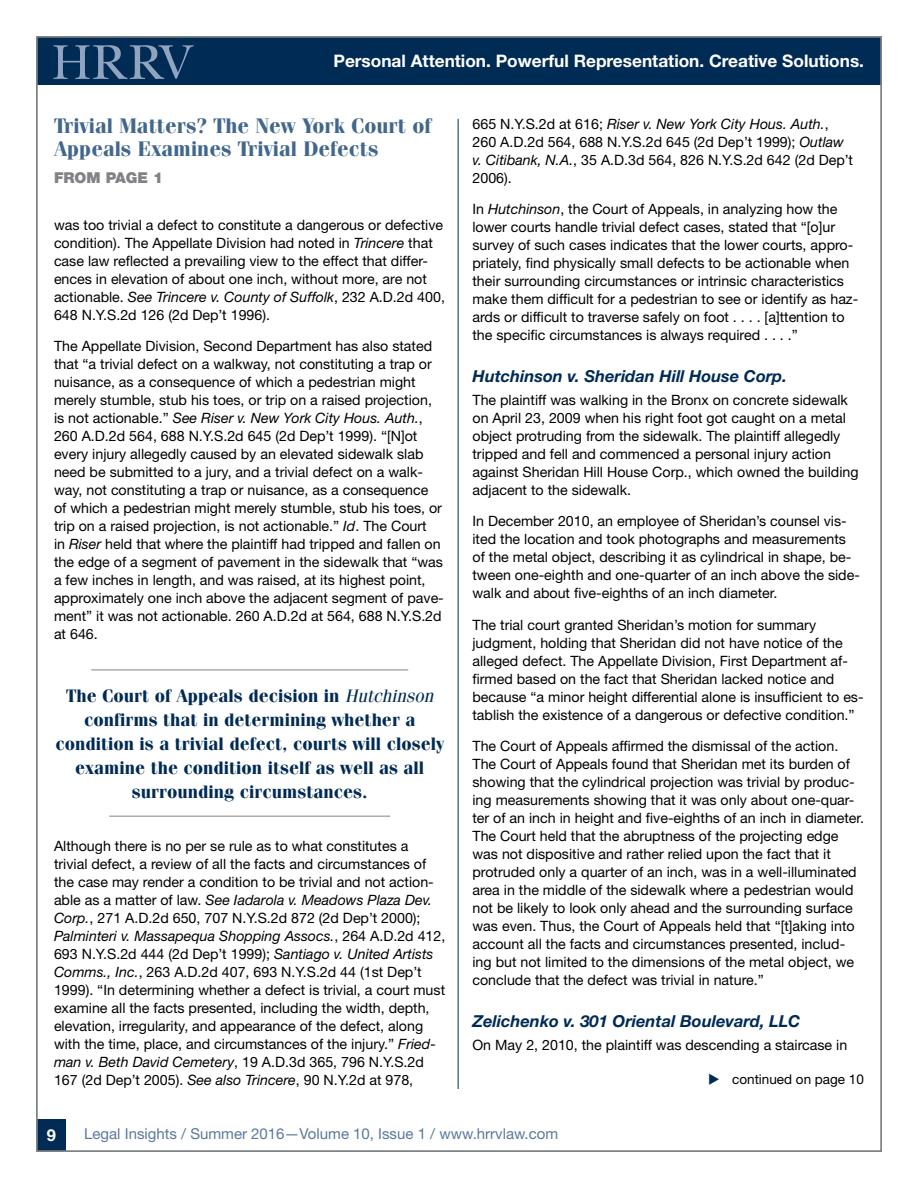
<style>
.page{position:relative;width:918px;height:1188px;background:#fff}
.page>*{position:absolute;margin:0;border:0;box-sizing:border-box;transform-origin:0 0}
.t1{font:700 21px/22.5px "Fenice";color:#41678d}
.t2{font:700 18px/24px "Fenice";color:#002b54;text-align:center}
.t3{font:700 17.25px "Helvetica Neue LT Std";color:#fff}
.t4{font:italic 700 16.5px "Helvetica Neue LT Std";color:#002b54}
.t5{font:700 16.5px "Helvetica Neue LT Std";color:#fff}
.t6{font:15px "Helvetica Neue LT Std";color:#59799d}
.t7{font:900 15px "Helvetica Neue LT Std";color:#808285}
.t8{font:14.25px/18px "Helvetica Neue LT Std";color:#000}
.t9{font:13.5px "Helvetica Neue LT Std";color:#000}
.s1{font-style:italic}
.s2{font-weight:400;font-style:italic}
</style>
<div class="page">
<div style="left:36px;top:36px;width:845px;height:49px;background:#002b54"></div>
<svg style="left:53px;top:45px;width:141px;height:34px"></svg>
<div style="left:37px;top:1119px;width:29px;height:32px;background:#002b54"></div>
<hr style="left:91px;top:670px;width:317px;height:1px;background:#808285">
<hr style="left:109px;top:816px;width:281px;height:1px;background:#808285">
<hr style="left:458px;top:119px;width:1px;height:970px;background:#002b54">
<p class="t3" style="left:334px;top:50px;width:532px">Personal Attention. Powerful Representation. Creative Solutions.</p>
<h1 class="t1" style="left:54px;top:114px;width:379px">Trivial Matters? The New York Court of<br>Appeals Examines Trivial Defects</h1>
<p class="t7" style="left:54px;top:168px;width:111px">FROM PAGE 1</p>
<p class="t8" style="left:54px;top:216px;width:392px">was too trivial a defect to constitute a dangerous or defective condition). The Appellate Division had noted in <span class="s1">Trincere</span> that case law reflected a prevailing view to the effect that differ&shy;ences in elevation of about one inch, without more, are not actionable. <span class="s1">See Trincere v. County of Suffolk</span>, 232 A.D.2d 400, 648 N.Y.S.2d 126 (2d Dep’t 1996).</p>
<p class="t8" style="left:54px;top:337px;width:391px">The Appellate Division, Second Department has also stated that “a trivial defect on a walkway, not constituting a trap or nuisance, as a consequence of which a pedestrian might merely stumble, stub his toes, or trip on a raised projection, is not actionable.” <span class="s1">See Riser v. New York City Hous. Auth.</span>, 260 A.D.2d 564, 688 N.Y.S.2d 645 (2d Dep’t 1999). “[N]ot every injury allegedly caused by an elevated sidewalk slab need be submitted to a jury, and a trivial defect on a walk&shy;way, not constituting a trap or nuisance, as a consequence of which a pedestrian might merely stumble, stub his toes, or trip on a raised projection, is not actionable.” <span class="s1">Id</span>. The Court<br>in <span class="s1">Riser</span> held that where the plaintiff had tripped and fallen on the edge of a segment of pavement in the sidewalk that “was a few inches in length, and was raised, at its highest point, approximately one inch above the adjacent segment of pave&shy;ment” it was not actionable. 260 A.D.2d at 564, 688 N.Y.S.2d at 646.</p>
<p class="t2" style="left:55px;top:683px;width:390px">The Court of Appeals decision in <span class="s2">Hutchinson </span>confirms that in determining whether a condition is a trivial defect, courts will closely examine the condition itself as well as all surrounding circumstances.</p>
<p class="t8" style="left:54px;top:836px;width:393px">Although there is no per se rule as to what constitutes a trivial defect, a review of all the facts and circumstances of the case may render a condition to be trivial and not action&shy;able as a matter of law. <span class="s1">See Iadarola v. Meadows Plaza Dev.<br>Corp.</span>, 271 A.D.2d 650, 707 N.Y.S.2d 872 (2d Dep’t 2000); <span class="s1">Palminteri v. Massapequa Shopping Assocs.</span>, 264 A.D.2d 412, 693 N.Y.S.2d 444 (2d Dep’t 1999); <span class="s1">Santiago v. United Artists Comms., Inc.</span>, 263 A.D.2d 407, 693 N.Y.S.2d 44 (1st Dep’t 1999). “In determining whether a defect is trivial, a court must examine all the facts presented, including the width, depth, elevation, irregularity, and appearance of the defect, along with the time, place, and circumstances of the injury.” <span class="s1">Fried&shy;man v. Beth David Cemetery</span>, 19 A.D.3d 365, 796 N.Y.S.2d 167 (2d Dep’t 2005). <span class="s1">See also Trincere</span>, 90 N.Y.2d at 978,</p>
<p class="t8" style="left:472px;top:115px;width:382px">665 N.Y.S.2d at 616; <span class="s1">Riser v. New York City Hous. Auth.</span>, 260 A.D.2d 564, 688 N.Y.S.2d 645 (2d Dep’t 1999); <span class="s1">Outlaw v. Citibank, N.A.</span>, 35 A.D.3d 564, 826 N.Y.S.2d 642 (2d Dep’t 2006).</p>
<p class="t8" style="left:472px;top:200px;width:387px">In <span class="s1">Hutchinson</span>, the Court of Appeals, in analyzing how the lower courts handle trivial defect cases, stated that “[o]ur survey of such cases indicates that the lower courts, appro&shy;priately, find physically small defects to be actionable when their surrounding circumstances or intrinsic characteristics make them difficult for a pedestrian to see or identify as haz&shy;ards or difficult to traverse safely on foot . . . . [a]ttention to the specific circumstances is always required . . . .”</p>
<p class="t4" style="left:472px;top:366px;width:316px">Hutchinson v. Sheridan Hill House Corp.</p>
<p class="t8" style="left:472px;top:391px;width:388px">The plaintiff was walking in the Bronx on concrete sidewalk on April 23, 2009 when his right foot got caught on a metal object protruding from the sidewalk. The plaintiff allegedly tripped and fell and commenced a personal injury action against Sheridan Hill House Corp., which owned the building adjacent to the sidewalk.</p>
<p class="t8" style="left:472px;top:512px;width:389px">In December 2010, an employee of Sheridan’s counsel vis&shy;ited the location and took photographs and measurements of the metal object, describing it as cylindrical in shape, be&shy;tween one-eighth and one-quarter of an inch above the side&shy;walk and about five-eighths of an inch diameter.</p>
<p class="t8" style="left:472px;top:616px;width:393px">The trial court granted Sheridan’s motion for summary judgment, holding that Sheridan did not have notice of the alleged defect. The Appellate Division, First Department af&shy;firmed based on the fact that Sheridan lacked notice and because “a minor height differential alone is insufficient to es&shy;tablish the existence of a dangerous or defective condition.”</p>
<p class="t8" style="left:472px;top:737px;width:393px">The Court of Appeals affirmed the dismissal of the action.<br>The Court of Appeals found that Sheridan met its burden of showing that the cylindrical projection was trivial by produc&shy;ing measurements showing that it was only about one-quar&shy;ter of an inch in height and five-eighths of an inch in diameter.<br>The Court held that the abruptness of the projecting edge was not dispositive and rather relied upon the fact that it protruded only a quarter of an inch, was in a well-illuminated area in the middle of the sidewalk where a pedestrian would not be likely to look only ahead and the surrounding surface was even. Thus, the Court of Appeals held that “[t]aking into account all the facts and circumstances presented, includ&shy;ing but not limited to the dimensions of the metal object, we conclude that the defect was trivial in nature.”</p>
<p class="t4" style="left:472px;top:1011px;width:329px">Zelichenko v. 301 Oriental Boulevard, LLC</p>
<p class="t8" style="left:472px;top:1036px;width:376px">On May 2, 2010, the plaintiff was descending a staircase in</p>
<p class="t9" style="left:732px;top:1071px;width:133px">continued on page 10</p>
<p class="t5" style="left:47px;top:1125px;width:11px">9</p>
<p class="t6" style="left:84px;top:1124px;width:475px">Legal Insights / Summer 2016—Volume 10, Issue 1 / www.hrrvlaw.com</p>
</div>
